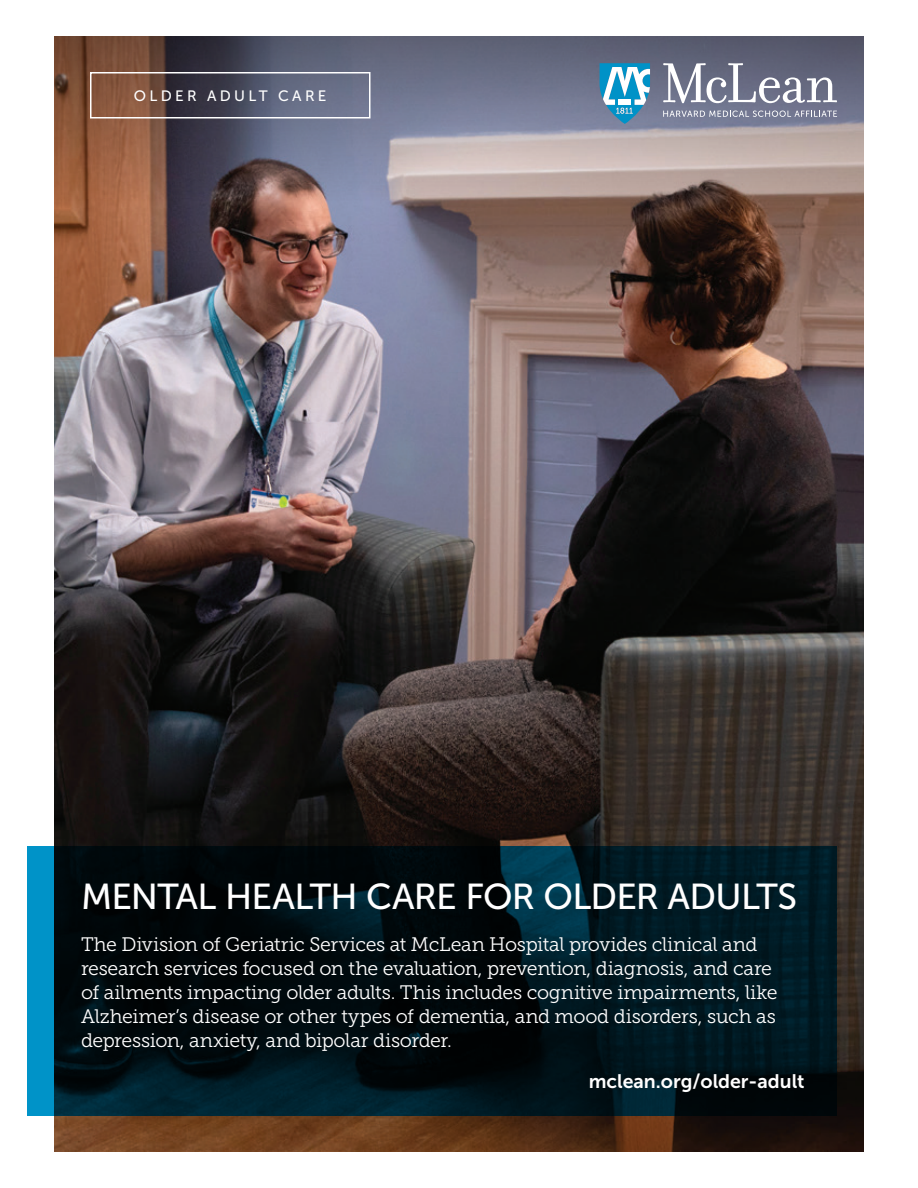
<style>
.page{position:relative;width:918px;height:1188px;background:#fff}
.page>*{position:absolute;margin:0;border:0;box-sizing:border-box;transform-origin:0 0}
.t1{font:36px "Museo Sans 500";letter-spacing:-.02em;color:#fff}
.t2{font:19.5px/24px "Museo Slab 300";letter-spacing:-.015em;color:#fff}
.t3{font:19.5px "Museo Sans 700";color:#fff}
.t4{font:15px "Museo Sans 500";letter-spacing:.22em;color:#fff}
</style>
<div class="page">
<img style="left:54px;top:201px;width:810px;height:951px">
<svg style="left:54px;top:36px;width:810px;height:165px;background:#81767c"></svg>
<svg style="left:27px;top:846px;width:810px;height:270px;background:#001a24"></svg>
<svg style="left:600px;top:63px;width:50px;height:61px"></svg>
<svg style="left:663px;top:111px;width:174px;height:6px"></svg>
<svg style="left:663px;top:63px;width:174px;height:40px"></svg>
<div style="left:90px;top:72px;width:280px;height:46px;border:2px solid #fff"></div>
<p class="t4" style="left:134px;top:87px;width:194px">OLDER ADULT CARE</p>
<p class="t1" style="left:81px;top:877px;width:718px">MENTAL HEALTH CARE FOR OLDER ADULTS</p>
<p class="t2" style="left:81px;top:933px;width:698px">The Division of Geriatric Services at McLean Hospital provides clinical and research services focused on the evaluation, prevention, diagnosis, and care of ailments impacting older adults. This includes cognitive impairments, like Alzheimer’s disease or other types of dementia, and mood disorders, such as depression, anxiety, and bipolar disorder.</p>
<p class="t3" style="left:589px;top:1071px;width:217px">mclean.org/older-adult</p>
</div>
